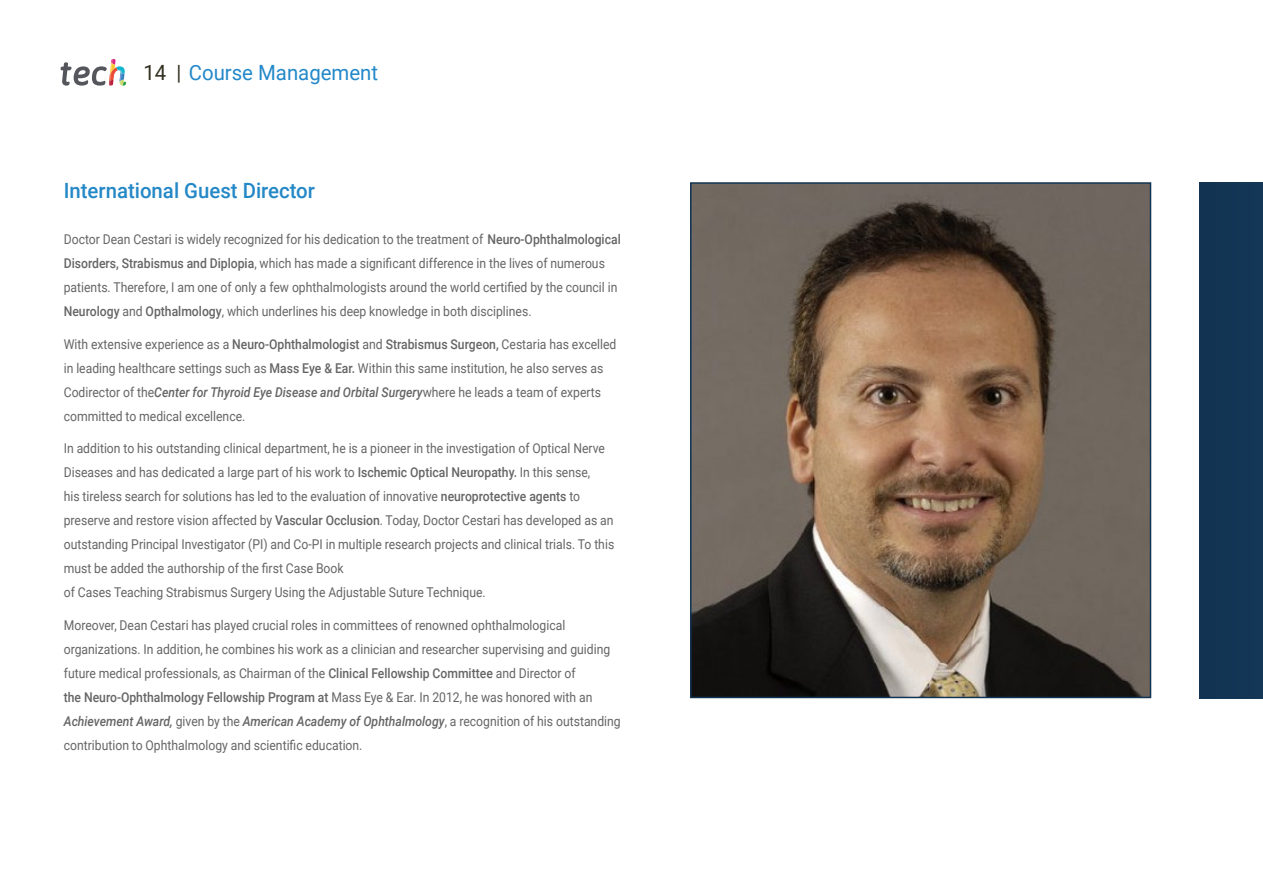
<style>
.page{position:relative;width:1263px;height:893px;background:#fff}
.page>*{position:absolute;margin:0;border:0;box-sizing:border-box;transform-origin:0 0}
.t1{font:500 21px "Roboto";color:#2488c7}
.t2{font:21px "Roboto";color:#2488c9}
.t3{font:13.5px/24px "Roboto";color:#656565;scale:.9 1}
.s1{color:#312e20}
.s2{font-weight:500}
.s3{font-weight:500;font-style:italic}
</style>
<div class="page">
<svg style="left:61px;top:59px;width:65px;height:27px"></svg>
<img style="left:693px;top:185px;width:455px;height:510px">
<div style="left:690px;top:182px;width:461px;height:516px;border:2px solid #123352"></div>
<div style="left:1199px;top:182px;width:64px;height:516px;background:#133554"></div>
<h1 class="t2" style="left:144px;top:57px;width:236px"><span class="s1">14 |</span> Course Management</h1>
<h1 class="t1" style="left:64px;top:176px;width:253px">International Guest Director</h1>
<p class="t3" style="left:64px;top:227px;width:620px">Doctor Dean Cestari is widely recognized for his dedication to the treatment of <span class="s2">Neuro-Ophthalmological Disorders, Strabismus and Diplopia</span>, which has made a significant difference in the lives of numerous patients. Therefore, I am one of only a few ophthalmologists around the world certified by the council in <span class="s2">Neurology</span> and <span class="s2">Opthalmology</span>, which underlines his deep knowledge in both disciplines.</p>
<p class="t3" style="left:64px;top:331px;width:615px">With extensive experience as a <span class="s2">Neuro-Ophthalmologist</span> and <span class="s2">Strabismus Surgeon,</span> Cestaria has excelled in leading healthcare settings such as <span class="s2">Mass Eye &amp; Ear.</span> Within this same institution, he also serves as Codirector of the<span class="s3">Center for Thyroid Eye Disease and Orbital Surgery</span>where he leads a team of experts committed to medical excellence.</p>
<p class="t3" style="left:64px;top:436px;width:613px">In addition to his outstanding clinical department, he is a pioneer in the investigation of Optical Nerve Diseases and has dedicated a large part of his work to <span class="s2">Ischemic Optical Neuropathy.</span> In this sense,<br>his tireless search for solutions has led to the evaluation of innovative <span class="s2">neuroprotective agents</span> to preserve and restore vision affected by <span class="s2">Vascular Occlusion</span>. Today, Doctor Cestari has developed as an outstanding Principal Investigator (PI) and Co-PI in multiple research projects and clinical trials. To this must be added the authorship of the first Case Book<br>of Cases Teaching Strabismus Surgery Using the Adjustable Suture Technique.</p>
<p class="t3" style="left:64px;top:612px;width:620px">Moreover, Dean Cestari has played crucial roles in committees of renowned ophthalmological organizations. In addition, he combines his work as a clinician and researcher supervising and guiding future medical professionals, as Chairman of the <span class="s2">Clinical Fellowship Committee</span> and Director of<br><span class="s2">the Neuro-Ophthalmology Fellowship Program at</span> Mass Eye &amp; Ear. In 2012, he was honored with an <span class="s3">Achievement Award,</span> given by the <span class="s3">American Academy of Ophthalmology</span>, a recognition of his outstanding contribution to Ophthalmology and scientific education.</p>
</div>
